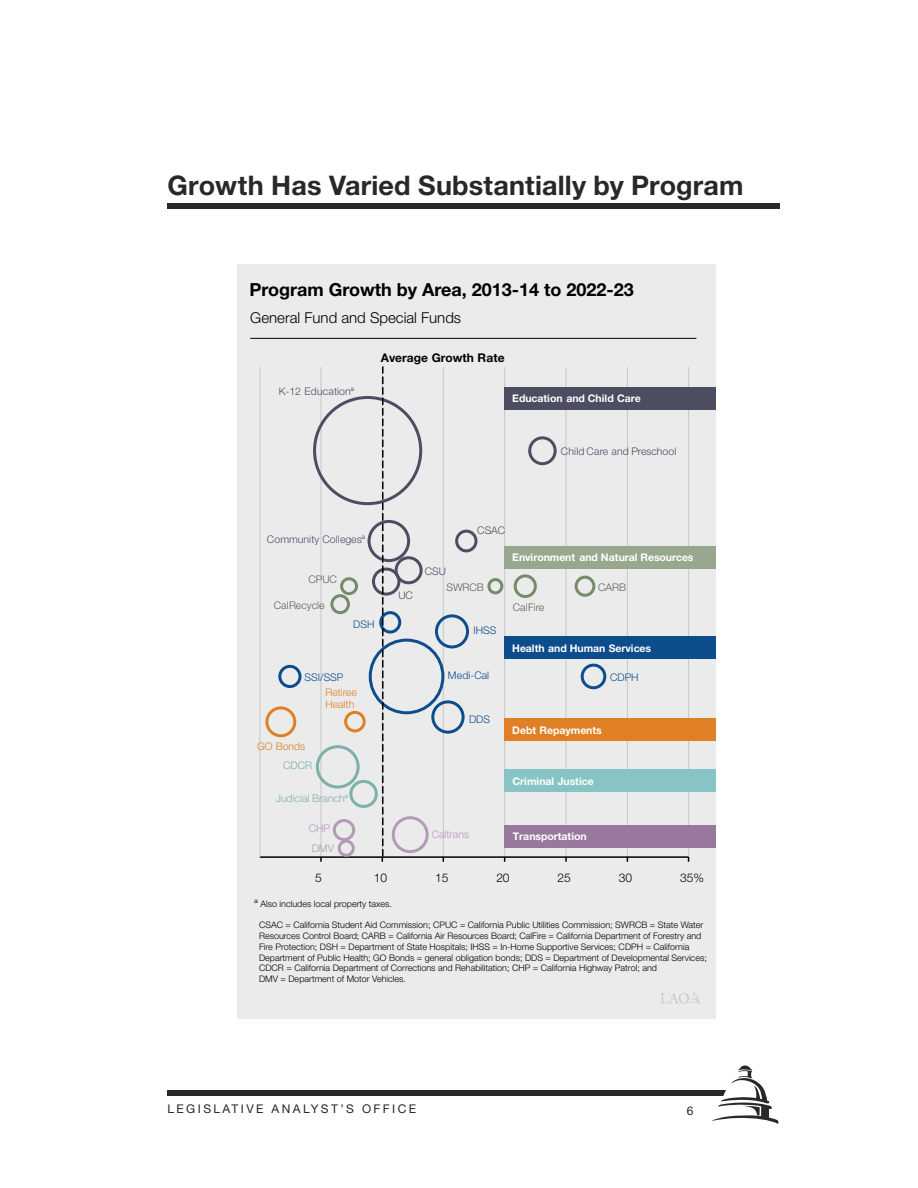
<style>
.page{position:relative;width:918px;height:1188px;background:#fff}
.page>*{position:absolute;margin:0;border:0;box-sizing:border-box;transform-origin:0 0}
.t1{font:700 27px "Helvetica Neue LT Pro";letter-spacing:.005em;color:#292829}
.t2{font:700 18px "Helvetica Neue LT Pro";color:#000}
.t3{font:300 15px "Helvetica Neue LT Pro";color:#000}
.t4{font:12px "Helvetica Neue LT Pro";letter-spacing:.2em;color:#292829}
.t5{font:700 12px "Helvetica Neue LT Pro";letter-spacing:.005em;color:#000}
.t6{font:300 12px "Helvetica Neue LT Pro";color:#000}
.t7{font:700 10.5px "Helvetica Neue LT Pro";letter-spacing:-.005em;color:#fff}
.t8{font:300 10.5px "Helvetica Neue LT Pro";letter-spacing:.01em;color:#4d4d62}
.t9{font:300 10.5px "Helvetica Neue LT Pro";color:#5f6252}
.t10{font:300 10.5px "Helvetica Neue LT Pro";color:#0e4d8c}
.t11{font:300 10.5px/12.6px "Helvetica Neue LT Pro";color:#df7f26}
.t12{font:300 10.5px "Helvetica Neue LT Pro";color:#7cb0a9}
.t13{font:300 10.5px/19.5px "Helvetica Neue LT Pro";color:#b39ab6}
.t14{font:300 9px/10.8px "Helvetica Neue LT Pro";color:#000}
.s1{font-weight:300}
.s2{font-size:10.5px}
</style>
<div class="page">
<div style="left:168px;top:1090px;width:567px;height:5px;background:#292829"></div>
<svg style="left:712px;top:1065px;width:67px;height:59px"></svg>
<div style="left:168px;top:204px;width:612px;height:5px;background:#292829"></div>
<div style="left:237px;top:264px;width:479px;height:754px;background:#ebebec"></div>
<svg style="left:661px;top:992px;width:40px;height:12px"></svg>
<hr style="left:250px;top:338px;width:446px;height:1px;background:#000">
<hr style="left:688px;top:367px;width:1px;height:490px;background:#c7c8ca">
<hr style="left:627px;top:367px;width:1px;height:490px;background:#c7c8ca">
<hr style="left:566px;top:367px;width:1px;height:490px;background:#c7c8ca">
<hr style="left:504px;top:367px;width:1px;height:490px;background:#c7c8ca">
<hr style="left:443px;top:367px;width:1px;height:490px;background:#c7c8ca">
<hr style="left:321px;top:367px;width:1px;height:490px;background:#c7c8ca">
<hr style="left:260px;top:856px;width:429px;height:2px;background:#000">
<div style="left:528px;top:436px;width:29px;height:29px;border:3px solid #4d4d62;border-radius:50%"></div>
<div style="left:313px;top:396px;width:109px;height:109px;border:3px solid #4d4d62;border-radius:50%"></div>
<div style="left:368px;top:520px;width:42px;height:42px;border:3px solid #4d4d62;border-radius:50%"></div>
<div style="left:395px;top:556px;width:28px;height:28px;border:3px solid #4d4d62;border-radius:50%"></div>
<div style="left:372px;top:568px;width:28px;height:28px;border:3px solid #4d4d62;border-radius:50%"></div>
<div style="left:455px;top:530px;width:23px;height:22px;border:3px solid #4d4d62;border-radius:50%"></div>
<div style="left:369px;top:639px;width:75px;height:75px;border:3px solid #0e4d8c;border-radius:50%"></div>
<div style="left:581px;top:664px;width:25px;height:25px;border:3px solid #0e4d8c;border-radius:50%"></div>
<div style="left:431px;top:700px;width:34px;height:34px;border:3px solid #0e4d8c;border-radius:50%"></div>
<div style="left:379px;top:611px;width:22px;height:23px;border:3px solid #0e4d8c;border-radius:50%"></div>
<div style="left:278px;top:665px;width:24px;height:23px;border:3px solid #0e4d8c;border-radius:50%"></div>
<div style="left:435px;top:614px;width:34px;height:34px;border:3px solid #0e4d8c;border-radius:50%"></div>
<div style="left:344px;top:711px;width:22px;height:21px;border:3px solid #df7f26;border-radius:50%"></div>
<div style="left:265px;top:706px;width:31px;height:31px;border:3px solid #df7f26;border-radius:50%"></div>
<div style="left:316px;top:745px;width:44px;height:44px;border:3px solid #7cb0a9;border-radius:50%"></div>
<div style="left:349px;top:780px;width:29px;height:28px;border:3px solid #7cb0a9;border-radius:50%"></div>
<div style="left:514px;top:574px;width:23px;height:24px;border:3px solid #768b69;border-radius:50%"></div>
<div style="left:575px;top:576px;width:20px;height:21px;border:3px solid #768b69;border-radius:50%"></div>
<div style="left:487px;top:578px;width:16px;height:16px;border:3px solid #768b69;border-radius:50%"></div>
<div style="left:340px;top:577px;width:18px;height:18px;border:3px solid #768b69;border-radius:50%"></div>
<div style="left:330px;top:594px;width:20px;height:20px;border:3px solid #768b69;border-radius:50%"></div>
<div style="left:333px;top:819px;width:22px;height:22px;border:3px solid #b39ab6;border-radius:50%"></div>
<div style="left:338px;top:840px;width:17px;height:17px;border:3px solid #b39ab6;border-radius:50%"></div>
<div style="left:392px;top:816px;width:37px;height:37px;border:3px solid #b39ab6;border-radius:50%"></div>
<div style="left:505px;top:387px;width:211px;height:23px;background:#4d4d62"></div>
<div style="left:505px;top:546px;width:211px;height:23px;background:#98a88f"></div>
<div style="left:505px;top:637px;width:211px;height:22px;background:#0e4d8c"></div>
<div style="left:505px;top:719px;width:211px;height:22px;background:#df7f26"></div>
<div style="left:504px;top:769px;width:212px;height:23px;background:#88c4c6"></div>
<div style="left:504px;top:825px;width:212px;height:22px;background:#99789d"></div>
<svg style="left:382px;top:366px;width:2px;height:496px"></svg>
<hr style="left:260px;top:367px;width:1px;height:490px;background:#c7c8ca">
<h1 class="t1" style="left:168px;top:169px;width:578px">Growth Has Varied Substantially by Program</h1>
<h2 class="t2" style="left:352px;top:178px;width:242px"><span class="s1">Large.ait</span> ARTWORK #220571</h2>
<h2 class="t2" style="left:250px;top:279px;width:386px">Program Growth by Area, 2013-14 to 2022-23</h2>
<h3 class="t3" style="left:250px;top:309px;width:212px">General Fund and Special Funds</h3>
<p class="t8" style="left:279px;top:385px;width:77px">K-12 Educationª</p>
<h3 class="t5" style="left:381px;top:350px;width:125px">Average Growth Rate</h3>
<p class="t7" style="left:512px;top:392px;width:130px">Education and Child Care</p>
<p class="t8" style="left:561px;top:445px;width:117px">Child Care and Preschool</p>
<p class="t8" style="left:267px;top:533px;width:100px">Community Collegesª</p>
<p class="t9" style="left:308px;top:573px;width:30px">CPUC</p>
<p class="t9" style="left:274px;top:599px;width:53px">CalRecycle</p>
<p class="t8" style="left:398px;top:589px;width:16px">UC</p>
<p class="t8" style="left:477px;top:524px;width:30px">CSAC</p>
<p class="t8" style="left:425px;top:565px;width:23px">CSU</p>
<p class="t9" style="left:446px;top:580px;width:39px">SWRCB</p>
<p class="t7" style="left:512px;top:551px;width:183px">Environment and Natural Resources</p>
<p class="t9" style="left:513px;top:601px;width:33px">CalFire</p>
<p class="t9" style="left:598px;top:580px;width:30px">CARB</p>
<p class="t10" style="left:353px;top:618px;width:23px">DSH</p>
<p class="t10" style="left:473px;top:624px;width:24px">IHSS</p>
<p class="t10" style="left:305px;top:671px;width:40px">SSI/SSP</p>
<p class="t10" style="left:448px;top:669px;width:43px">Medi-Cal</p>
<p class="t11" style="left:325px;top:685px;width:33px">Retiree<br>Health</p>
<p class="t10" style="left:469px;top:713px;width:22px">DDS</p>
<p class="t11" style="left:257px;top:739px;width:50px">GO Bonds</p>
<p class="t12" style="left:283px;top:759px;width:30px">CDCR</p>
<p class="t12" style="left:276px;top:792px;width:74px">Judicial Branchª</p>
<p class="t13" style="left:309px;top:819px;width:27px">CHP<br>DMV</p>
<p class="t13" style="left:432px;top:825px;width:39px">Caltrans</p>
<p class="t7" style="left:512px;top:642px;width:140px">Health and Human Services</p>
<p class="t10" style="left:610px;top:671px;width:30px">CDPH</p>
<p class="t7" style="left:512px;top:724px;width:91px">Debt Repayments</p>
<p class="t7" style="left:513px;top:775px;width:83px">Criminal Justice</p>
<p class="t7" style="left:513px;top:830px;width:75px">Transportation</p>
<h3 class="t6" style="left:315px;top:870px;width:8px">5</h3>
<h3 class="t6" style="left:374px;top:870px;width:15px">10</h3>
<h3 class="t6" style="left:435px;top:870px;width:15px">15</h3>
<h3 class="t6" style="left:496px;top:870px;width:15px">20</h3>
<h3 class="t6" style="left:558px;top:870px;width:15px">25</h3>
<h3 class="t6" style="left:619px;top:870px;width:15px">30</h3>
<h3 class="t6" style="left:680px;top:870px;width:25px">35%</h3>
<p class="t14" style="left:255px;top:898px;width:139px"><span class="s2">ª</span> Also includes local property taxes.</p>
<p class="t14" style="left:259px;top:919px;width:449px">CSAC = California Student Aid Commission; CPUC = California Public Utilities Commission; SWRCB = State Water Resources Control Board; CARB = California Air Resources Board; CalFire = California Department of Forestry and Fire Protection; DSH = Department of State Hospitals; IHSS = In-Home Supportive Services; CDPH = California Department of Public Health; GO Bonds = general obligation bonds; DDS = Department of Developmental Services; CDCR = California Department of Corrections and Rehabilitation; CHP = California Highway Patrol; and<br>DMV = Department of Motor Vehicles.</p>
<h3 class="t4" style="left:168px;top:1101px;width:250px">LEGISLATIVE ANALYST’S OFFICE</h3>
<h3 class="t4" style="left:687px;top:1103px;width:8px">6</h3>
</div>
